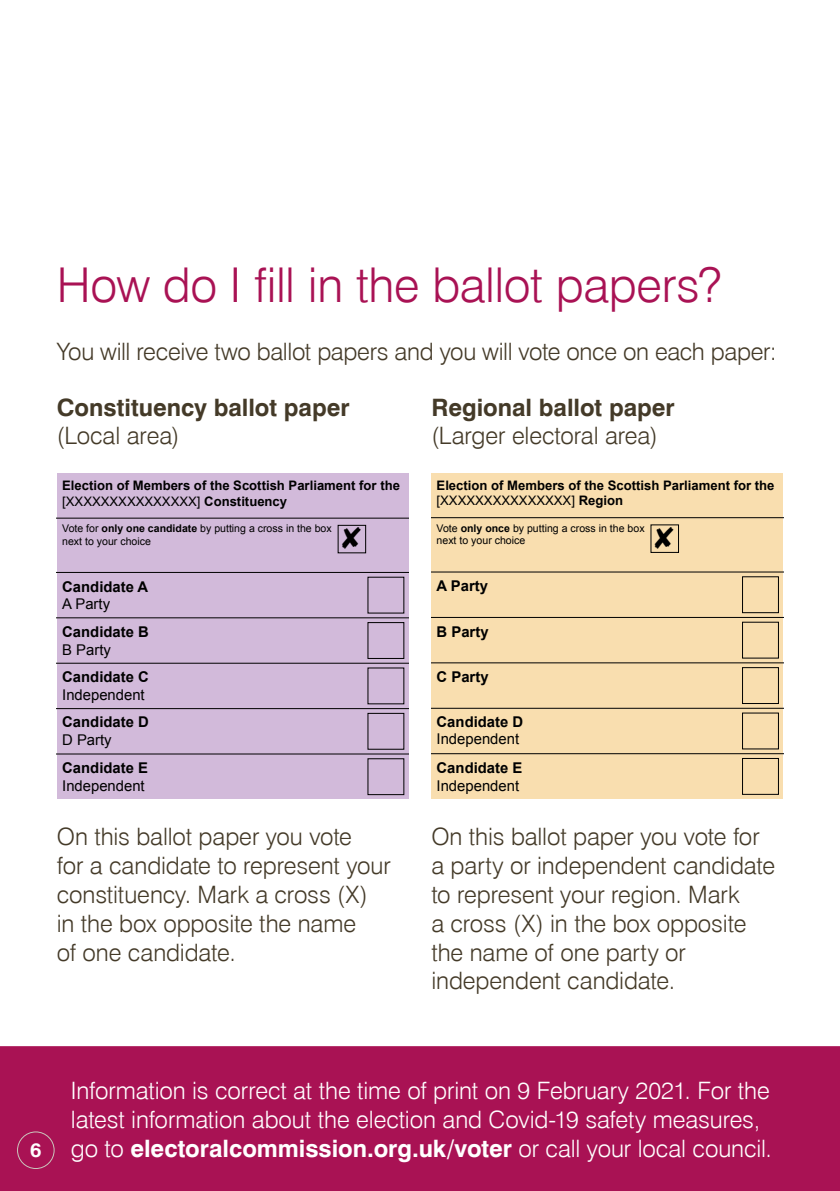
<style>
.page{position:relative;width:840px;height:1191px;background:#fff}
.page>*{position:absolute;margin:0;border:0;box-sizing:border-box;transform-origin:0 0}
.t1{font:300 48px "Swiss 721 BT";letter-spacing:-.005em;color:#a91254}
.t2{font:300 24px/28.8px "Swiss 721 BT";letter-spacing:-.005em;color:#443a28}
.t3{font:300 24px/28.8px "Swiss 721 BT";letter-spacing:-.005em;color:#fff}
.t4{font:700 24px "Swiss 721 BT";color:#443a28}
.t5{font:700 20px "Swiss 721 BT";color:#fff}
.t6{font:14.8px/17.8px "Arial";color:#000}
.t7{font:700 14.8px/17.8px "Arial";color:#000}
.t8{font:700 13px/15.8px "Arial";color:#000}
.t9{font:10.6px/12.6px "Arial";color:#000}
.s1{font-weight:400}
.s2{font-weight:700}
</style>
<div class="page">
<div style="left:57px;top:473px;width:351px;height:325px;background:#d2bada"></div>
<div style="left:431px;top:473px;width:351px;height:325px;background:#f9deaf"></div>
<hr style="left:431px;top:571px;width:351px;height:1px;background:#000">
<hr style="left:431px;top:517px;width:351px;height:1px;background:#000">
<hr style="left:431px;top:617px;width:351px;height:1px;background:#000">
<hr style="left:431px;top:662px;width:351px;height:1px;background:#000">
<hr style="left:431px;top:708px;width:351px;height:1px;background:#000">
<hr style="left:431px;top:753px;width:351px;height:1px;background:#000">
<div style="left:741px;top:758px;width:37px;height:37px;border:1px solid #000"></div>
<div style="left:741px;top:576px;width:37px;height:37px;border:1px solid #000"></div>
<div style="left:741px;top:667px;width:37px;height:37px;border:1px solid #000"></div>
<div style="left:0;top:1046px;width:839px;height:145px;background:#a91254"></div>
<div style="left:17px;top:1131px;width:38px;height:38px;border:1px solid #cbc5bc;border-radius:50%"></div>
<hr style="left:57px;top:572px;width:351px;height:1px;background:#000">
<hr style="left:57px;top:617px;width:351px;height:1px;background:#000">
<hr style="left:57px;top:663px;width:351px;height:1px;background:#000">
<hr style="left:57px;top:708px;width:351px;height:1px;background:#000">
<hr style="left:57px;top:753px;width:351px;height:1px;background:#000">
<div style="left:367px;top:758px;width:37px;height:37px;border:1px solid #000"></div>
<div style="left:367px;top:622px;width:37px;height:37px;border:1px solid #000"></div>
<hr style="left:57px;top:518px;width:351px;height:1px;background:#000">
<div style="left:337px;top:525px;width:29px;height:28px;border:1px solid #000"></div>
<h2 class="t1" style="left:57px;top:256px;width:666px">How do I fill in the ballot papers?</h2>
<p class="t2" style="left:57px;top:336px;width:721px">You will receive two ballot papers and you will vote once on each paper:</p>
<h3 class="t4" style="left:57px;top:392px;width:294px">Constituency ballot paper</h3>
<p class="t2" style="left:57px;top:421px;width:124px">(Local area)</p>
<p class="t8" style="left:62px;top:478px;width:339px">Election of Members of the Scottish Parliament for the <span class="s1">[XXXXXXXXXXXXXXX]</span> Constituency</p>
<p class="t9" style="left:62px;top:522px;width:271px">Vote for <span class="s2">only one candidate</span> by putting a cross in the box next to your choice</p>
<p class="t7" style="left:62px;top:578px;width:87px">Candidate A<br><span class="s1">A Party</span></p>
<p class="t7" style="left:62px;top:623px;width:88px">Candidate B<br><span class="s1">B Party</span></p>
<p class="t6" style="left:62px;top:668px;width:88px"><span class="s2">Candidate C<br></span>Independent</p>
<p class="t7" style="left:62px;top:713px;width:88px">Candidate D<br><span class="s1">D Party</span></p>
<p class="t6" style="left:62px;top:759px;width:87px"><span class="s2">Candidate E<br></span>Independent</p>
<p class="t2" style="left:57px;top:822px;width:335px">On this ballot paper you vote<br>for a candidate to represent your constituency. Mark a cross (X) in the box opposite the name<br>of one candidate.</p>
<h3 class="t4" style="left:431px;top:392px;width:245px">Regional ballot paper</h3>
<p class="t2" style="left:431px;top:421px;width:227px">(Larger electoral area)</p>
<p class="t8" style="left:436px;top:477px;width:339px">Election of Members of the Scottish Parliament for the <span class="s1">[XXXXXXXXXXXXXXX]</span> Region</p>
<p class="t9" style="left:436px;top:522px;width:209px">Vote <span class="s2">only once</span> by putting a cross in the box next to your choice</p>
<p class="t7" style="left:436px;top:577px;width:53px">A Party</p>
<p class="t7" style="left:436px;top:623px;width:53px">B Party</p>
<p class="t7" style="left:436px;top:668px;width:53px">C Party</p>
<p class="t6" style="left:436px;top:712px;width:88px"><span class="s2">Candidate D<br></span>Independent</p>
<p class="t6" style="left:436px;top:759px;width:87px"><span class="s2">Candidate E<br></span>Independent</p>
<p class="t2" style="left:431px;top:822px;width:345px">On this ballot paper you vote for a party or independent candidate to represent your region. Mark<br>a cross (X) in the box opposite the name of one party or independent candidate.</p>
<p class="t5" style="left:30px;top:1137px;width:13px">6</p>
<p class="t3" style="left:71px;top:1076px;width:702px">Information is correct at the time of print on 9 February 2021. For the latest information about the election and Covid-19 safety measures, go to <span class="s2">electoralcommission.org.uk/voter</span> or call your local council.</p>
</div>
